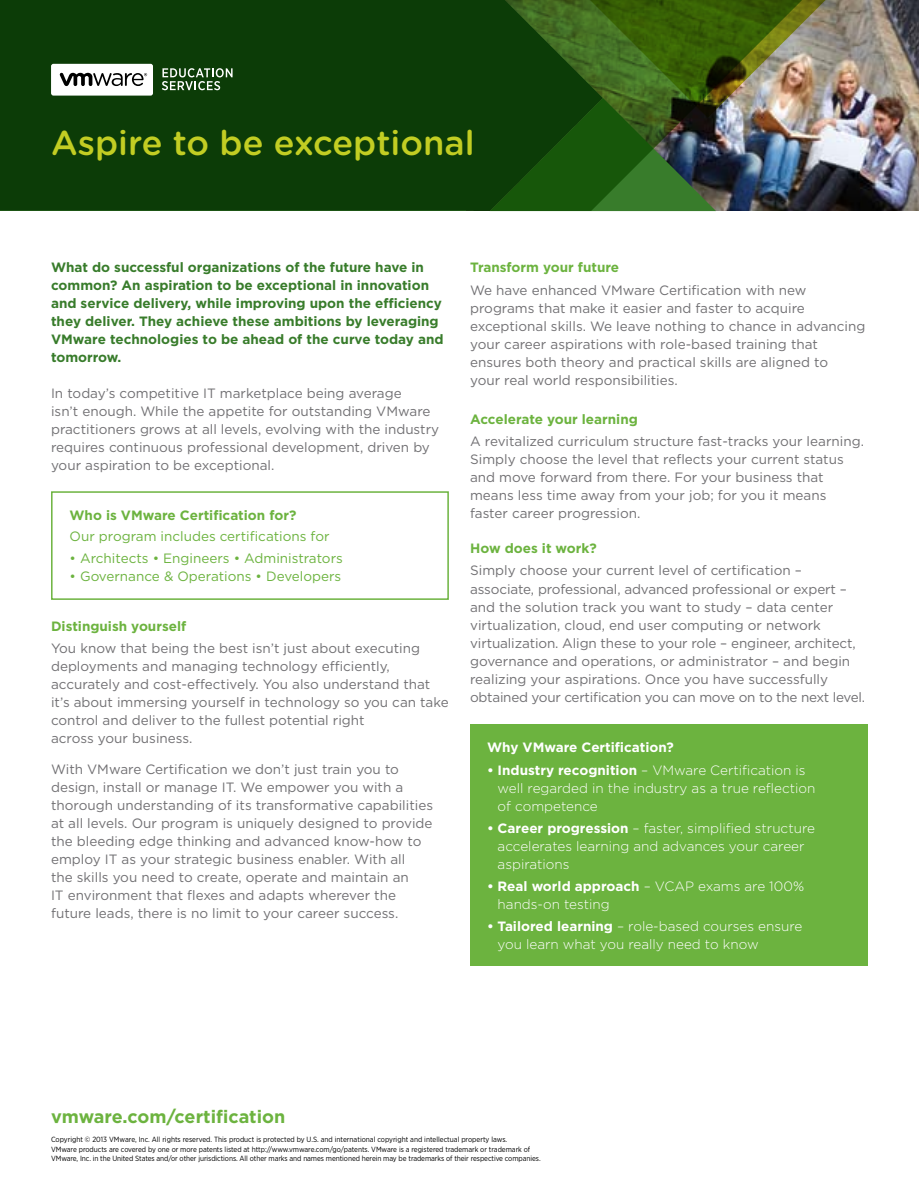
<style>
.page{position:relative;width:919px;height:1187px;background:#fff}
.page>*{position:absolute;margin:0;border:0;box-sizing:border-box;transform-origin:0 0}
.t1{font:500 34.5px "Gotham Rounded";color:#c2cd23}
.t2{font:700 18px "Gotham";color:#6cb33f}
.t3{font:13.5px/18px "Gotham";color:#717073}
.t4{font:300 13.5px/18px "Gotham";color:#fff}
.t5{font:700 13.5px/18px "Gotham";color:#387c2b}
.t6{font:13.5px "Gotham";color:#6cb33f}
.t7{font:700 13.5px "Gotham";color:#6cb33f}
.t8{font:700 13.5px "Gotham";color:#fff}
.t9{font:7.5px/9.8px "Gotham Narrow";letter-spacing:-.01em;color:#000}
.s1{font-weight:700}
</style>
<div class="page">
<img style="left:828px;top:0;width:90px;height:210px">
<img style="left:602px;top:0;width:225px;height:210px">
<svg style="left:0;top:0;width:602px;height:210px;background:#0e3f08"></svg>
<div style="left:51px;top:491px;width:398px;height:109px;border:2px solid #6cb33f"></div>
<div style="left:470px;top:724px;width:397px;height:242px;background:#6cb33f"></div>
<div style="left:51px;top:64px;width:102px;height:32px;background:#fff;border-radius:2px"></div>
<svg style="left:59px;top:73px;width:88px;height:13px"></svg>
<svg style="left:162px;top:68px;width:70px;height:22px;background:#547651"></svg>
<h1 class="t1" style="left:51px;top:118px;width:425px">Aspire to be exceptional</h1>
<p class="t5" style="left:51px;top:258px;width:394px">What do successful organizations of the future have in common? An aspiration to be exceptional in innovation and service delivery, while improving upon the efficiency they deliver. They achieve these ambitions by leveraging VMware technologies to be ahead of the curve today and tomorrow.</p>
<p class="t3" style="left:51px;top:383px;width:389px">In today’s competitive IT marketplace being average<br>isn’t enough. While the appetite for outstanding VMware practitioners grows at all levels, evolving with the industry requires continuous professional development, driven by your aspiration to be exceptional.</p>
<p class="t7" style="left:70px;top:506px;width:228px">Who is VMware Certification for?</p>
<p class="t6" style="left:70px;top:527px;width:261px">Our program includes certifications for</p>
<p class="t6" style="left:70px;top:549px;width:275px">• Architects • Engineers • Administrators</p>
<p class="t6" style="left:70px;top:567px;width:273px">• Governance &amp; Operations • Developers</p>
<p class="t7" style="left:51px;top:617px;width:137px">Distinguish yourself</p>
<p class="t3" style="left:51px;top:638px;width:399px">You know that being the best isn’t just about executing deployments and managing technology efficiently, accurately and cost-effectively. You also understand that it’s about immersing yourself in technology so you can take control and deliver to the fullest potential right<br>across your business.</p>
<p class="t3" style="left:51px;top:759px;width:383px">With VMware Certification we don’t just train you to design, install or manage IT. We empower you with a thorough understanding of its transformative capabilities at all levels. Our program is uniquely designed to provide the bleeding edge thinking and advanced know-how to employ IT as your strategic business enabler. With all<br>the skills you need to create, operate and maintain an<br>IT environment that flexes and adapts wherever the future leads, there is no limit to your career success.</p>
<p class="t7" style="left:470px;top:258px;width:150px">Transform your future</p>
<p class="t3" style="left:470px;top:280px;width:397px">We have enhanced VMware Certification with new programs that make it easier and faster to acquire exceptional skills. We leave nothing to chance in advancing your career aspirations with role-based training that ensures both theory and practical skills are aligned to<br>your real world responsibilities.</p>
<p class="t7" style="left:470px;top:410px;width:169px">Accelerate your learning</p>
<p class="t3" style="left:470px;top:432px;width:395px">A revitalized curriculum structure fast-tracks your learning.<br>Simply choose the level that reflects your current status and move forward from there. For your business that means less time away from your job; for you it means faster career progression.</p>
<p class="t7" style="left:470px;top:539px;width:128px">How does it work?</p>
<p class="t3" style="left:470px;top:561px;width:396px">Simply choose your current level of certification – associate, professional, advanced professional or expert – and the solution track you want to study – data center virtualization, cloud, end user computing or network virtualization. Align these to your role – engineer, architect, governance and operations, or administrator – and begin realizing your aspirations. Once you have successfully obtained your certification you can move on to the next level.</p>
<p class="t8" style="left:487px;top:738px;width:188px">Why VMware Certification?</p>
<p class="t4" style="left:497px;top:760px;width:319px;text-indent:-11px"><span class="s1">• Industry recognition</span> – VMware Certification is well regarded in the industry as a true reflection of competence</p>
<p class="t4" style="left:497px;top:818px;width:319px;text-indent:-11px"><span class="s1">• Career progression</span> – faster, simplified structure accelerates learning and advances your career aspirations</p>
<p class="t4" style="left:497px;top:876px;width:308px;text-indent:-11px"><span class="s1">• Real world approach</span> – VCAP exams are 100% hands-on testing</p>
<p class="t4" style="left:497px;top:917px;width:306px;text-indent:-11px"><span class="s1">• Tailored learning</span> – role-based courses ensure you learn what you really need to know</p>
<h2 class="t2" style="left:51px;top:1104px;width:236px">vmware.com/certification</h2>
<p class="t9" style="left:51px;top:1134px;width:491px">Copyright © 2013 VMware, Inc. All rights reserved. This product is protected by U.S. and international copyright and intellectual property laws.<br>VMware products are covered by one or more patents listed at http://www.vmware.com/go/patents. VMware is a registered trademark or trademark of<br>VMware, Inc. in the United States and/or other jurisdictions. All other marks and names mentioned herein may be trademarks of their respective companies.</p>
</div>
